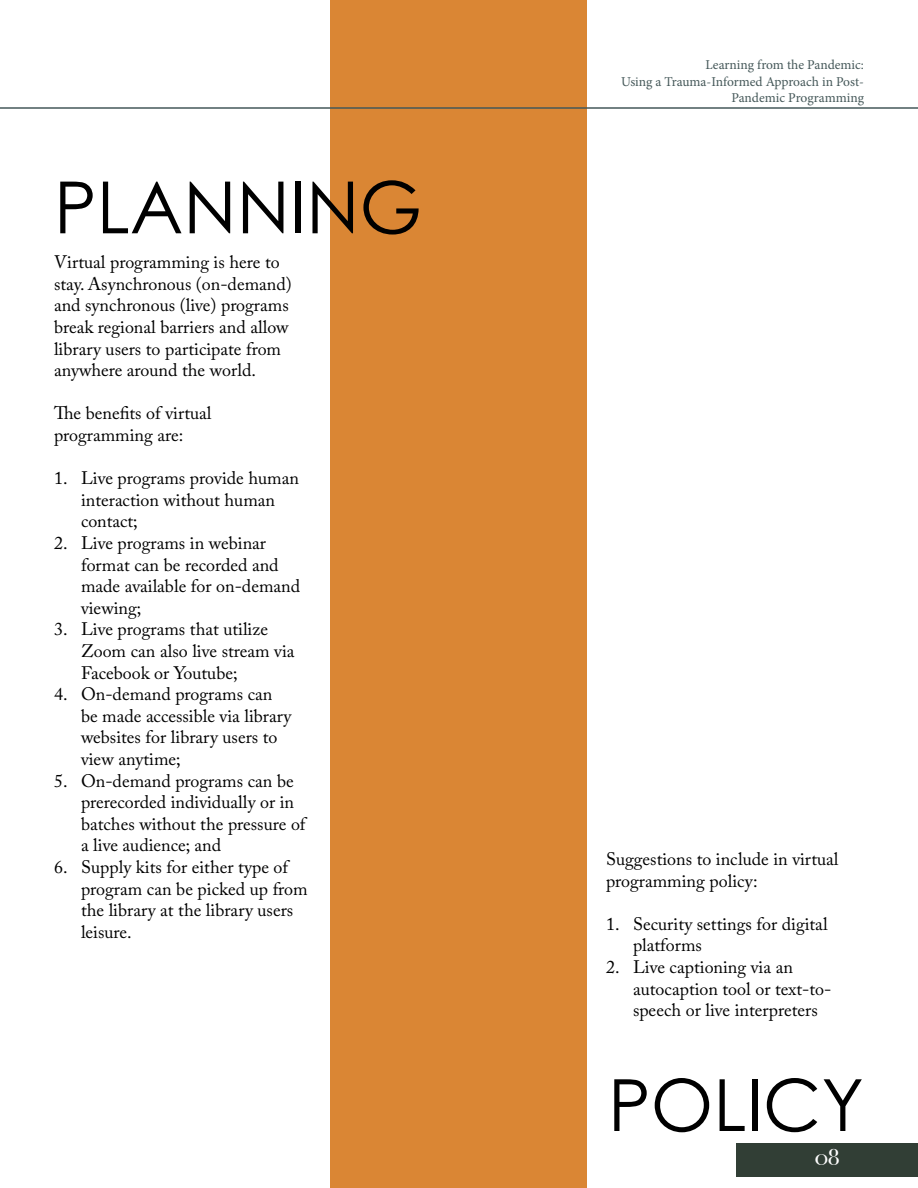
<style>
.page{position:relative;width:918px;height:1188px;background:#fff}
.page>*{position:absolute;margin:0;border:0;box-sizing:border-box;transform-origin:0 0}
.t1{font:72px "Century Gothic Pro";color:#000}
.t2{font:24px "Bodoni Svty Two SCITCTT";color:#fff}
.t3{font:18px/21.6px "Adobe Caslon Pro";color:#000}
.t4{font:13.5px/16.2px "Minion Pro";color:#455859;text-align:right}
</style>
<div class="page">
<div style="left:331px;top:0;width:256px;height:1188px;background:#da8634"></div>
<hr style="left:0;top:107px;width:918px;height:2px;background:#455859">
<div style="left:736px;top:1143px;width:182px;height:33px;background:#313e35"></div>
<h3 class="t1" style="left:54px;top:163px;width:370px">PLANNING</h3>
<p class="t3" style="left:54px;top:251px;width:239px">Virtual programming is here to stay. Asynchronous (on-demand) and synchronous (live) programs break regional barriers and allow library users to participate from anywhere around the world.</p>
<p class="t3" style="left:54px;top:402px;width:159px">The benefits of virtual programming are:</p>
<p class="t3" style="left:81px;top:467px;width:220px;text-indent:-27px">1. Live programs provide human interaction without human contact;</p>
<p class="t3" style="left:81px;top:532px;width:221px;text-indent:-27px">2. Live programs in webinar format can be recorded and made available for on-demand viewing;</p>
<p class="t3" style="left:81px;top:618px;width:215px;text-indent:-27px">3. Live programs that utilize<br>Zoom can also live stream via<br>Facebook or Youtube;</p>
<p class="t3" style="left:81px;top:683px;width:212px;text-indent:-27px">4. On-demand programs can be made accessible via library websites for library users to view anytime;</p>
<p class="t3" style="left:81px;top:769px;width:226px;text-indent:-27px">5. On-demand programs can be prerecorded individually or in batches without the pressure of a live audience; and</p>
<p class="t3" style="left:81px;top:856px;width:228px;text-indent:-27px">6. Supply kits for either type of program can be picked up from the library at the library users leisure.</p>
<p class="t4" style="left:621px;top:57px;width:244px">Learning from the Pandemic:<br>Using a Trauma-Informed Approach in Post-<br>Pandemic Programming</p>
<p class="t3" style="left:606px;top:848px;width:234px">Suggestions to include in virtual programming policy:</p>
<p class="t3" style="left:633px;top:913px;width:196px;text-indent:-27px">1. Security settings for digital platforms</p>
<p class="t3" style="left:633px;top:956px;width:200px;text-indent:-27px">2. Live captioning via an autocaption tool or text-to&shy;speech or live interpreters</p>
<h3 class="t1" style="left:608px;top:1061px;width:257px">POLICY</h3>
<h2 class="t2" style="left:815px;top:1143px;width:26px">08</h2>
</div>
